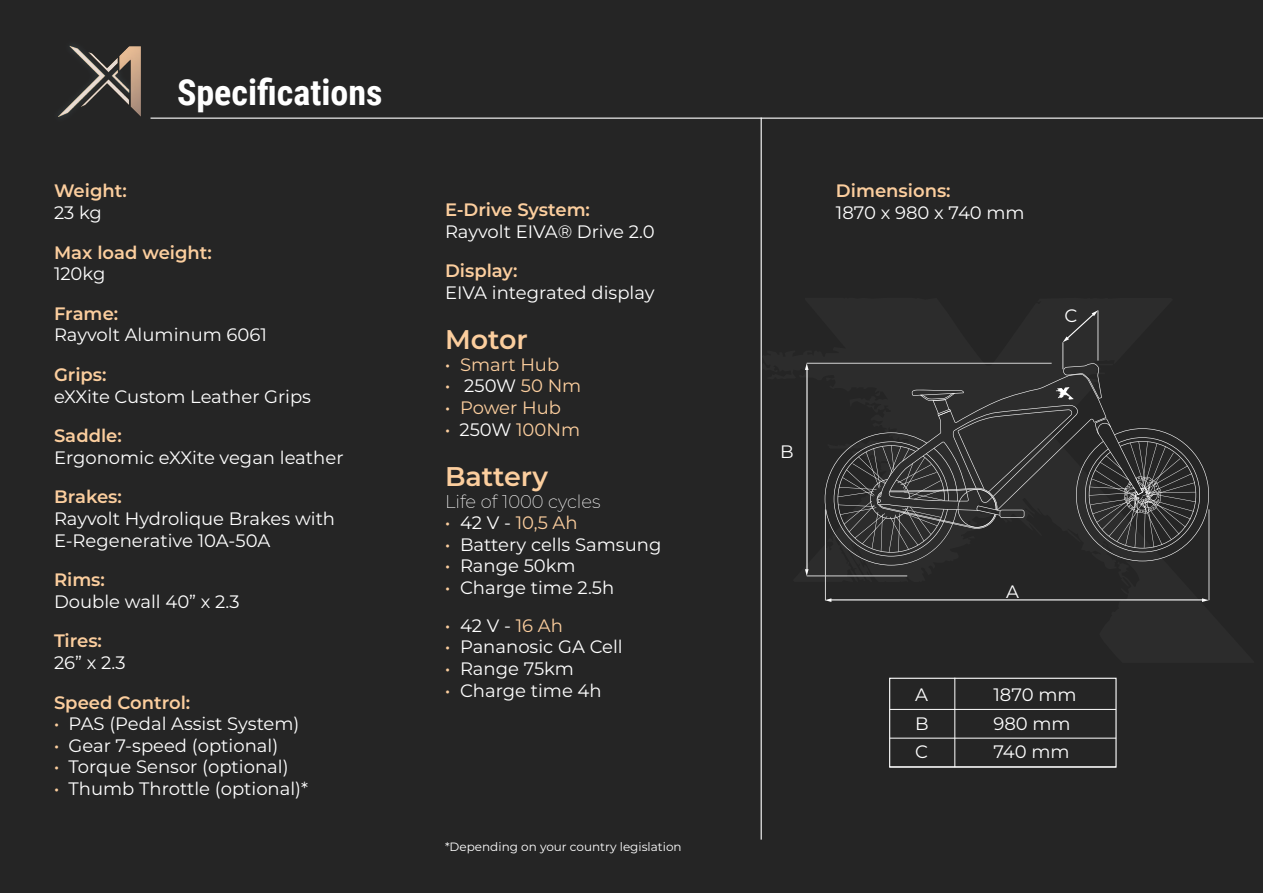
<style>
.page{position:relative;width:1263px;height:893px;background:#252525}
.page>*{position:absolute;margin:0;border:0;box-sizing:border-box;transform-origin:0 0}
.t1{font:700 36px "Roboto Condensed";color:#fff}
.t2{font:600 27px "Montserrat";color:#fcce9e}
.t3{font:18px/21.6px "Montserrat";color:#fff}
.t4{font:600 18px "Montserrat";color:#fcce9e}
.t5{font:18px/21.6px "Montserrat";color:#fcce9e}
.t6{font:12px "Montserrat";color:#fff}
.s1{font-weight:600;color:#fcce9e}
.s2{font-weight:600}
.s3{color:#fff}
.s4{font-weight:200}
.s5{color:#fcce9e}
</style>
<div class="page">
<svg style="left:806px;top:362px;width:404px;height:240px"></svg>
<hr style="left:825px;top:509px;width:1px;height:91px;background:#d4d4d4">
<hr style="left:1209px;top:509px;width:1px;height:91px;background:#d4d4d4">
<hr style="left:830px;top:599px;width:373px;height:1px;background:#fff">
<svg style="left:825px;top:598px;width:6px;height:4px"></svg>
<svg style="left:1202px;top:598px;width:7px;height:4px"></svg>
<hr style="left:806px;top:369px;width:1px;height:201px;background:#fff">
<svg style="left:805px;top:363px;width:3px;height:7px"></svg>
<svg style="left:805px;top:569px;width:3px;height:7px"></svg>
<hr style="left:807px;top:363px;width:245px;height:1px;background:#d4d4d4">
<hr style="left:807px;top:576px;width:100px;height:1px;background:#d4d4d4">
<hr style="left:954px;top:678px;width:1px;height:89px;background:#fff">
<hr style="left:890px;top:709px;width:226px;height:1px;background:#fff">
<hr style="left:890px;top:738px;width:226px;height:1px;background:#fff">
<div style="left:889px;top:678px;width:227px;height:90px;border:1px solid #fff"></div>
<hr style="left:761px;top:118px;width:1px;height:722px;background:#fff">
<hr style="left:151px;top:118px;width:1112px;height:1px;background:#fff">
<svg style="left:825px;top:310px;width:384px;height:255px"></svg>
<img style="left:58px;top:45px;width:119px;height:74px">
<h1 class="t1" style="left:177px;top:67px;width:207px">Specifications</h1>
<p class="t4" style="left:54px;top:178px;width:74px">Weight:</p>
<p class="t3" style="left:54px;top:201px;width:49px">23 kg</p>
<p class="t4" style="left:54px;top:239px;width:159px">Max load weight:</p>
<p class="t3" style="left:54px;top:262px;width:53px">120kg</p>
<p class="t4" style="left:54px;top:301px;width:66px">Frame:</p>
<p class="t3" style="left:54px;top:323px;width:214px">Rayvolt Aluminum 6061</p>
<p class="t4" style="left:54px;top:362px;width:54px">Grips:</p>
<p class="t3" style="left:54px;top:385px;width:259px">eXXite Custom Leather Grips</p>
<p class="t4" style="left:54px;top:423px;width:69px">Saddle:</p>
<p class="t3" style="left:54px;top:446px;width:291px">Ergonomic eXXite vegan leather</p>
<p class="t4" style="left:54px;top:484px;width:69px">Brakes:</p>
<p class="t3" style="left:54px;top:507px;width:283px">Rayvolt Hydrolique Brakes with<br>E-Regenerative 10A-50A</p>
<p class="t4" style="left:54px;top:567px;width:52px">Rims:</p>
<p class="t3" style="left:54px;top:590px;width:187px">Double wall 40” x 2.3</p>
<p class="t4" style="left:54px;top:628px;width:50px">Tires:</p>
<p class="t3" style="left:54px;top:651px;width:73px">26” x 2.3</p>
<p class="t3" style="left:54px;top:691px;width:256px"><span class="s1">Speed Control:<br>·</span> PAS (Pedal Assist System) <span class="s1">·</span> Gear 7-speed (optional)<br><span class="s1">·</span> Torque Sensor (optional)<br><span class="s1">·</span> Thumb Throttle (optional)*</p>
<p class="t4" style="left:445px;top:197px;width:147px">E-Drive System:</p>
<p class="t3" style="left:445px;top:220px;width:211px">Rayvolt EIVA® Drive 2.0</p>
<p class="t4" style="left:445px;top:258px;width:74px">Display:</p>
<p class="t3" style="left:445px;top:281px;width:211px">EIVA integrated display</p>
<h2 class="t2" style="left:445px;top:320px;width:84px">Motor</h2>
<p class="t5" style="left:445px;top:353px;width:138px"><span class="s2">·</span> Smart Hub<br><span class="s2">·</span> <span class="s3">250W</span> 50 Nm <span class="s2">·</span> Power Hub<br><span class="s2">·</span> <span class="s3">250W</span> 100Nm</p>
<h2 class="t2" style="left:445px;top:457px;width:105px">Battery</h2>
<p class="t3" style="left:445px;top:490px;width:218px"><span class="s4">Life of 1000 cycles<br></span><span class="s1">·</span> 42 V - <span class="s5">10,5 Ah<br></span><span class="s1">·</span> Battery cells Samsung <span class="s1">·</span> Range 50km<br><span class="s1">·</span> Charge time 2.5h</p>
<p class="t3" style="left:445px;top:614px;width:179px"><span class="s1">·</span> 42 V - <span class="s5">16 Ah<br></span><span class="s1">·</span> Pananosic GA Cell <span class="s1">·</span> Range 75km<br><span class="s1">·</span> Charge time 4h</p>
<p class="t6" style="left:445px;top:838px;width:238px">*Depending on your country legislation</p>
<p class="t4" style="left:836px;top:178px;width:116px">Dimensions:</p>
<p class="t3" style="left:836px;top:201px;width:190px">1870 x 980 x 740 mm</p>
<p class="t3" style="left:1064px;top:304px;width:14px">C</p>
<p class="t3" style="left:780px;top:440px;width:15px">B</p>
<p class="t3" style="left:1006px;top:580px;width:14px">A</p>
<p class="t3" style="left:915px;top:680px;width:15px;line-height:28.5px;text-align:justify">A B C</p>
<p class="t3" style="left:993px;top:680px;width:85px;line-height:28.5px">1870 mm<br>980 mm<br>740 mm</p>
</div>
